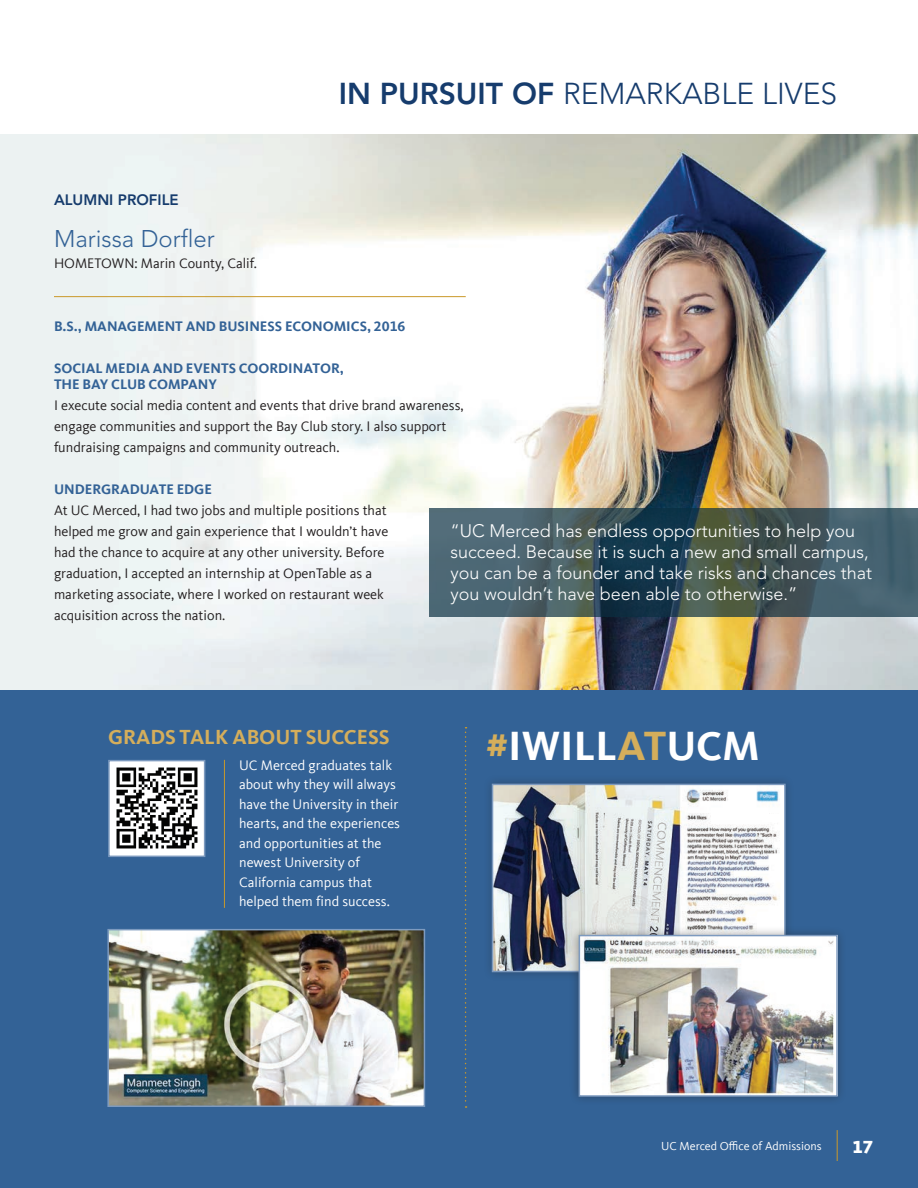
<style>
.page{position:relative;width:918px;height:1188px;background:#fff}
.page>*{position:absolute;margin:0;border:0;box-sizing:border-box;transform-origin:0 0}
.t1{font:700 42px "Kievit Offc Pro";color:#fff}
.large_head{font:300 30px "Avenir LT Std";color:#163c6d}
.t2{font:300 24px "Avenir LT Std";color:#336296}
.t3{font:700 21px "Kievit Offc Pro";color:#d5ae5b}
.t4{font:300 18px/21px "Avenir LT Std";color:#fff}
.t5{font:900 18px "Kievit Offc Pro";color:#fff}
.t6{font:800 15px "Avenir LT Std";color:#163c6d}
.t7{font:14.25px/21px "Kievit Offc Pro";color:#231f20}
.t8{font:14.25px/19.5px "Kievit Offc Pro";color:#fff}
.t9{font:700 14.25px "Kievit Offc Pro";color:#336296}
.t10{font:12px "Kievit Offc Pro";color:#fff}
.s1{font-weight:800}
.s2{color:#d5ae5b}
</style>
<div class="page">
<div style="left:0;top:689px;width:918px;height:499px;background:#336296"></div>
<hr style="left:837px;top:1130px;width:1px;height:31px;background:#ca992a">
<img style="left:0;top:134px;width:918px;height:555px">
<svg style="left:429px;top:508px;width:489px;height:109px;background:#3f575e"></svg>
<img style="left:110px;top:932px;width:312px;height:172px">
<div style="left:107px;top:929px;width:318px;height:178px;border:2px solid #7d9abf"></div>
<div style="left:483px;top:775px;width:312px;height:206px;background:#231f20;opacity:.3"></div>
<img style="left:495px;top:787px;width:288px;height:182px">
<div style="left:492px;top:784px;width:294px;height:188px;border:2px solid #7d9abf"></div>
<div style="left:570px;top:926px;width:277px;height:180px;background:#231f20;opacity:.4"></div>
<img style="left:582px;top:938px;width:253px;height:156px">
<div style="left:579px;top:935px;width:259px;height:162px;border:2px solid #7d9abf"></div>
<div style="left:109px;top:761px;width:96px;height:95px;background:#fff"></div>
<img style="left:116px;top:768px;width:81px;height:81px">
<div style="left:108px;top:760px;width:97px;height:97px;border:2px solid #7d9abf"></div>
<hr style="left:224px;top:760px;width:1px;height:148px;background:#ca992a">
<svg style="left:465px;top:727px;width:2px;height:381px"></svg>
<div style="left:762px;top:814px;width:18px;height:7px;background:#fff"></div>
<hr style="left:54px;top:296px;width:412px;height:1px;background:#ca992a">
<p class="t6" style="left:54px;top:191px;width:126px">ALUMNI PROFILE</p>
<p class="t2" style="left:54px;top:224px;width:162px">Marissa Dorfler</p>
<p class="t7" style="left:54px;top:252px;width:204px">HOMETOWN: Marin County, Calif.</p>
<p class="large_head" style="left:339px;top:76px;width:500px"><span class="s1">IN PURSUIT OF</span> REMARKABLE LIVES</p>
<p class="t9" style="left:54px;top:318px;width:353px">B.S., MANAGEMENT AND BUSINESS ECONOMICS, 2016</p>
<p class="t9" style="left:54px;top:360px;width:291px">SOCIAL MEDIA AND EVENTS COORDINATOR,</p>
<p class="t9" style="left:54px;top:376px;width:164px">THE BAY CLUB COMPANY</p>
<p class="t7" style="left:54px;top:395px;width:411px">I execute social media content and events that drive brand awareness, engage communities and support the Bay Club story. I also support fundraising campaigns and community outreach.</p>
<p class="t9" style="left:54px;top:481px;width:159px">UNDERGRADUATE EDGE</p>
<p class="t7" style="left:54px;top:500px;width:336px">At UC Merced, I had two jobs and multiple positions that helped me grow and gain experience that I wouldn’t have had the chance to acquire at any other university. Before graduation, I accepted an internship at OpenTable as a marketing associate, where I worked on restaurant week acquisition across the nation.</p>
<p class="t4" style="left:450px;top:520px;width:423px">“UC Merced has endless opportunities to help you succeed. Because it is such a new and small campus, you can be a founder and take risks and chances that you wouldn’t have been able to otherwise.”</p>
<p class="t3" style="left:108px;top:724px;width:283px">GRADS TALK ABOUT SUCCESS</p>
<p class="t8" style="left:239px;top:755px;width:154px">UC Merced graduates talk</p>
<p class="t8" style="left:239px;top:775px;width:163px">about why they will always have the University in their hearts, and the experiences and opportunities at the newest University of<br>California campus that helped them find success.</p>
<p class="t1" style="left:486px;top:720px;width:275px"><span class="s2">#</span>IWILL<span class="s2">AT</span>UCM</p>
<p class="t10" style="left:661px;top:1139px;width:162px">UC Merced Office of Admissions</p>
<p class="t5" style="left:853px;top:1136px;width:22px">17</p>
</div>
